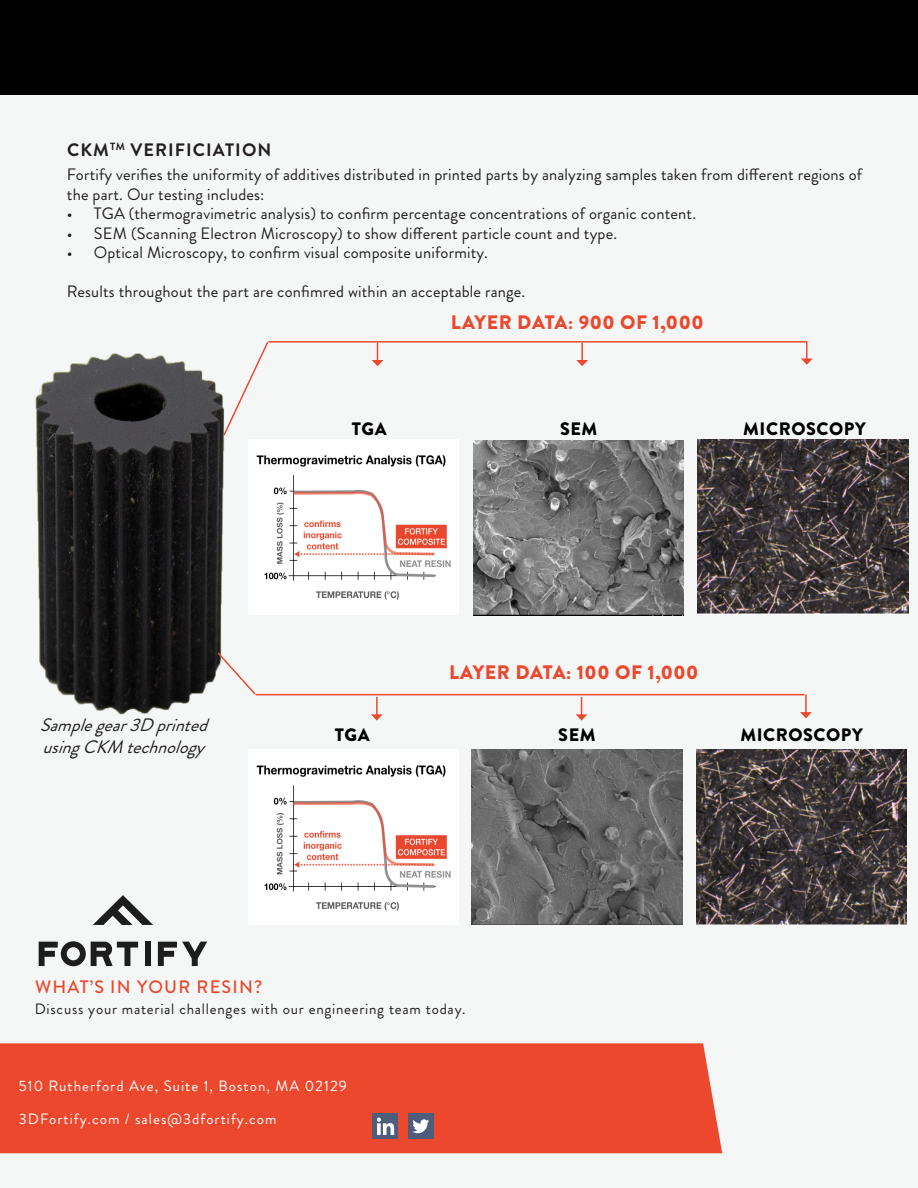
<style>
.page{position:relative;width:918px;height:1188px;background:#fff}
.page>*{position:absolute;margin:0;border:0;box-sizing:border-box;transform-origin:0 0}
.t1{font:900 19.5px "Brandon Grotesque";letter-spacing:.03em;color:#ea492f}
.t2{font:italic 18px/21.6px "Brandon Grotesque";color:#231f20}
.t3{font:900 18px "Brandon Grotesque";letter-spacing:.03em;color:#010101}
.t4{font:700 18px "Brandon Grotesque";letter-spacing:.06em;color:#231f20}
.t5{font:500 18px "Brandon Grotesque";letter-spacing:.07em;color:#eb482d}
.t6{font:16.5px/19.5px "Brandon Grotesque";letter-spacing:.01em;color:#231f20}
.t7{font:15px "Brandon Grotesque";letter-spacing:.07em;color:#fff}
.t8{font:15px "Brandon Grotesque";letter-spacing:.05em;color:#231f20}
</style>
<div class="page">
<div style="left:0;top:90px;width:918px;height:1098px;background:#f5f7f7"></div>
<div style="left:0;top:1043px;width:722px;height:110px;background:#eb482d"></div>
<div style="left:0;top:0;width:918px;height:94px;background:#010101"></div>
<svg style="left:93px;top:895px;width:60px;height:30px"></svg>
<svg style="left:39px;top:941px;width:99px;height:25px"></svg>
<div style="left:145px;top:942px;width:6px;height:24px;background:#1d1d1d"></div>
<svg style="left:158px;top:942px;width:49px;height:24px"></svg>
<div style="left:373px;top:1114px;width:25px;height:25px;background:#4e5d7b"></div>
<svg style="left:377px;top:1118px;width:17px;height:17px"></svg>
<div style="left:408px;top:1114px;width:25px;height:25px;background:#4e5d7b"></div>
<svg style="left:412px;top:1119px;width:17px;height:14px"></svg>
<img style="left:35px;top:353px;width:334px;height:362px">
<img style="left:248px;top:439px;width:203px;height:175px">
<img style="left:473px;top:441px;width:211px;height:175px">
<img style="left:698px;top:439px;width:210px;height:175px">
<svg style="left:222px;top:342px;width:48px;height:95px"></svg>
<hr style="left:268px;top:341px;width:539px;height:2px;background:#ea492f">
<svg style="left:216px;top:651px;width:41px;height:45px"></svg>
<hr style="left:256px;top:694px;width:548px;height:1px;background:#ea492f">
<img style="left:472px;top:749px;width:210px;height:175px">
<img style="left:696px;top:749px;width:211px;height:175px">
<svg style="left:372px;top:343px;width:11px;height:23px"></svg>
<svg style="left:576px;top:343px;width:12px;height:23px"></svg>
<svg style="left:801px;top:341px;width:12px;height:24px"></svg>
<svg style="left:371px;top:697px;width:12px;height:24px"></svg>
<svg style="left:576px;top:697px;width:11px;height:24px"></svg>
<svg style="left:800px;top:695px;width:12px;height:23px"></svg>
<img style="left:256px;top:765px;width:195px;height:146px">
<p class="t4" style="left:67px;top:137px;width:206px">CKM<sup>TM</sup> VERIFICIATION</p>
<p class="t6" style="left:67px;top:165px;width:797px">Fortify verifies the uniformity of additives distributed in printed parts by analyzing samples taken from different regions of the part. Our testing includes:</p>
<p class="t6" style="left:67px;top:204px;width:631px">• TGA (thermogravimetric analysis) to confirm percentage concentrations of organic content.</p>
<p class="t6" style="left:67px;top:223px;width:552px">• SEM (Scanning Electron Microscopy) to show different particle count and type.</p>
<p class="t6" style="left:67px;top:243px;width:422px">• Optical Microscopy, to confirm visual composite uniformity.</p>
<p class="t6" style="left:67px;top:282px;width:460px">Results throughout the part are confimred within an acceptable range.</p>
<p class="t1" style="left:451px;top:308px;width:254px">LAYER DATA: 900 OF 1,000</p>
<p class="t3" style="left:352px;top:416px;width:36px">TGA</p>
<p class="t3" style="left:560px;top:416px;width:39px">SEM</p>
<p class="t3" style="left:743px;top:416px;width:124px">MICROSCOPY</p>
<p class="t2" style="left:40px;top:715px;width:177px">Samplegear3Dprinted usingCKMtechnology</p>
<p class="t1" style="left:449px;top:658px;width:251px">LAYER DATA: 100 OF 1,000</p>
<p class="t3" style="left:335px;top:722px;width:36px">TGA</p>
<p class="t3" style="left:558px;top:722px;width:39px">SEM</p>
<p class="t3" style="left:740px;top:722px;width:124px">MICROSCOPY</p>
<p class="t5" style="left:35px;top:974px;width:229px">WHAT’S IN YOUR RESIN?</p>
<p class="t8" style="left:35px;top:998px;width:432px">Discuss your material challenges with our engineering team today.</p>
<p class="t7" style="left:19px;top:1075px;width:330px">510 Rutherford Ave, Suite 1, Boston, MA 02129</p>
<p class="t7" style="left:19px;top:1108px;width:259px">3DFortify.com / sales@3dfortify.com</p>
</div>
